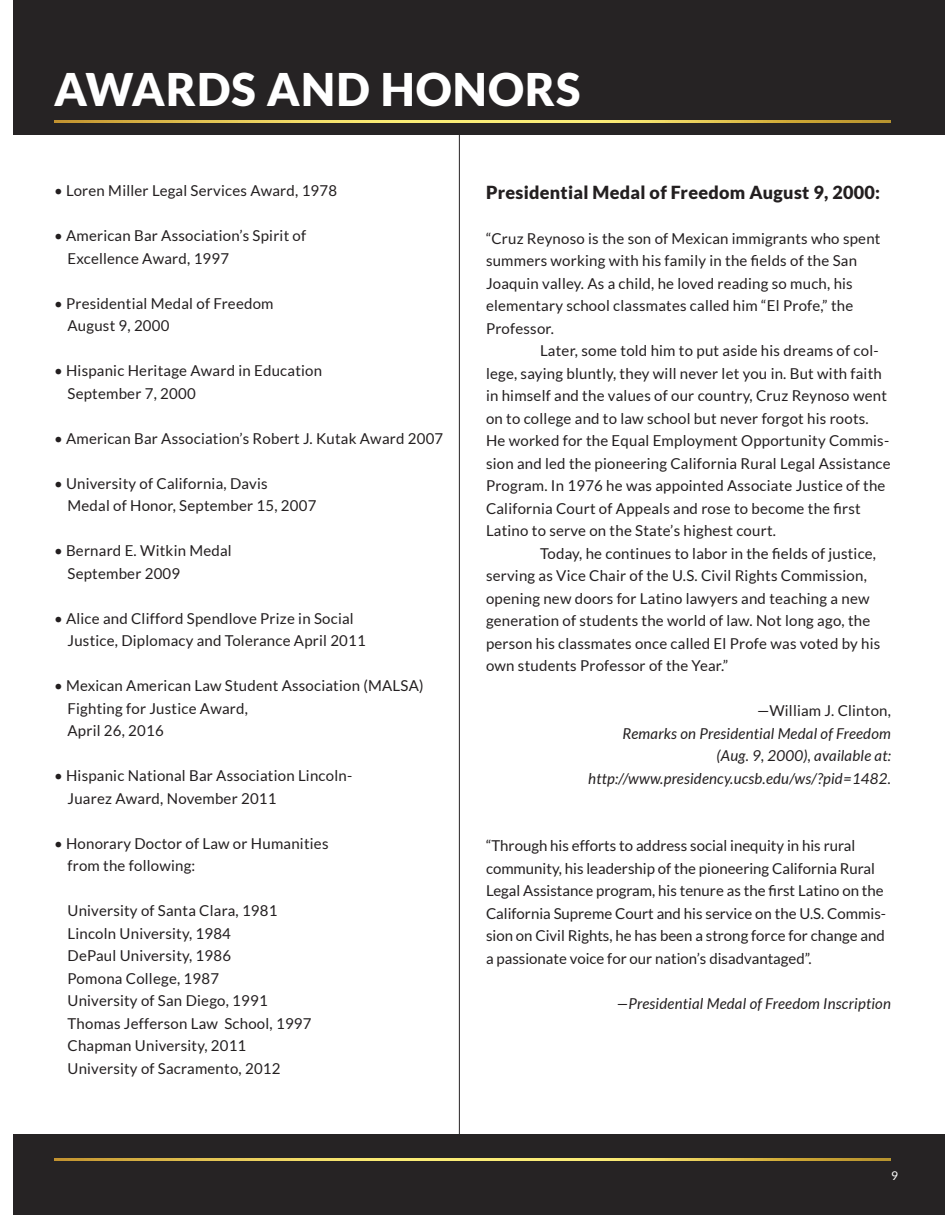
<style>
.page{position:relative;width:945px;height:1215px;background:#fff}
.page>*{position:absolute;margin:0;border:0;box-sizing:border-box;transform-origin:0 0}
.Section_Title{font:900 45px "Lato";letter-spacing:.025em;color:#fff}
.Awards_Titles{font:900 18px "Lato";letter-spacing:.015em;color:#231f20}
.Timeline_Copy{font:15px/22.5px "Lato";letter-spacing:.015em;color:#231f20}
.Timeline_Copy-2{font:italic 15px/22.5px "Lato";letter-spacing:.015em;color:#231f20;text-align:right}
.Timeline_Copy-3{font:12px "Lato";color:#fff}
</style>
<div class="page">
<div style="left:14px;top:1134px;width:931px;height:81px;background:#262324"></div>
<div style="left:14px;top:0;width:931px;height:135px;background:#262324"></div>
<hr style="left:459px;top:122px;width:1px;height:1039px;background:#262324">
<hr style="left:54px;top:120px;width:837px;height:3px;background:#fff">
<hr style="left:54px;top:1158px;width:837px;height:3px;background:#fff">
<p class="Section_Title" style="left:54px;top:63px;width:528px">AWARDS AND HONORS</p>
<p class="Timeline_Copy" style="left:54px;top:179px;width:285px">• Loren Miller Legal Services Award, 1978</p>
<p class="Timeline_Copy" style="left:68px;top:224px;width:240px;text-indent:-14px">• American Bar Association’s Spirit of<br>Excellence Award, 1997</p>
<p class="Timeline_Copy" style="left:68px;top:292px;width:208px;text-indent:-14px">• Presidential Medal of Freedom<br>August 9, 2000</p>
<p class="Timeline_Copy" style="left:68px;top:359px;width:256px;text-indent:-14px">• Hispanic Heritage Award in Education<br>September 7, 2000</p>
<p class="Timeline_Copy" style="left:54px;top:427px;width:391px">• American Bar Association’s Robert J. Kutak Award 2007</p>
<p class="Timeline_Copy" style="left:68px;top:472px;width:250px;text-indent:-14px">• University of California, Davis<br>Medal of Honor, September 15, 2007</p>
<p class="Timeline_Copy" style="left:68px;top:539px;width:166px;text-indent:-14px">• Bernard E. Witkin Medal<br>September 2009</p>
<p class="Timeline_Copy" style="left:68px;top:607px;width:300px;text-indent:-14px">• Alice and Clifford Spendlove Prize in Social<br>Justice, Diplomacy and Tolerance April 2011</p>
<p class="Timeline_Copy" style="left:68px;top:674px;width:358px;text-indent:-14px">• Mexican American Law Student Association (MALSA)<br>Fighting for Justice Award,<br>April 26, 2016</p>
<p class="Timeline_Copy" style="left:68px;top:764px;width:286px;text-indent:-14px">• Hispanic National Bar Association Lincoln-<br>Juarez Award, November 2011</p>
<p class="Timeline_Copy" style="left:68px;top:832px;width:263px;text-indent:-14px">• Honorary Doctor of Law or Humanities from the following:</p>
<p class="Timeline_Copy" style="left:68px;top:899px;width:212px">University of Santa Clara, 1981</p>
<p class="Timeline_Copy" style="left:68px;top:922px;width:165px">Lincoln University, 1984</p>
<p class="Timeline_Copy" style="left:68px;top:944px;width:165px">DePaul University, 1986</p>
<p class="Timeline_Copy" style="left:68px;top:967px;width:153px">Pomona College, 1987</p>
<p class="Timeline_Copy" style="left:68px;top:989px;width:202px">University of San Diego, 1991</p>
<p class="Timeline_Copy" style="left:68px;top:1012px;width:246px">Thomas Jefferson Law School, 1997</p>
<p class="Timeline_Copy" style="left:68px;top:1034px;width:180px">Chapman University, 2011</p>
<p class="Timeline_Copy" style="left:68px;top:1057px;width:215px">University of Sacramento, 2012</p>
<p class="Awards_Titles" style="left:486px;top:181px;width:396px">Presidential Medal of Freedom August 9, 2000:</p>
<p class="Timeline_Copy" style="left:486px;top:227px;width:396px">“Cruz Reynoso is the son of Mexican immigrants who spent summers working with his family in the fields of the San Joaquin valley. As a child, he loved reading so much, his elementary school classmates called him “El Profe,” the Professor.</p>
<p class="Timeline_Copy" style="left:486px;top:339px;width:406px;text-indent:54px">Later, some told him to put aside his dreams of col&shy;lege, saying bluntly, they will never let you in. But with faith in himself and the values of our country, Cruz Reynoso went on to college and to law school but never forgot his roots.<br>He worked for the Equal Employment Opportunity Commis&shy;sion and led the pioneering California Rural Legal Assistance Program. In 1976 he was appointed Associate Justice of the California Court of Appeals and rose to become the first Latino to serve on the State’s highest court.</p>
<p class="Timeline_Copy" style="left:486px;top:542px;width:396px;text-indent:54px">Today, he continues to labor in the fields of justice, serving as Vice Chair of the U.S. Civil Rights Commission, opening new doors for Latino lawyers and teaching a new generation of students the world of law. Not long ago, the person his classmates once called El Profe was voted by his own students Professor of the Year.”</p>
<p class="Timeline_Copy" style="left:757px;top:699px;width:135px">—William J. Clinton,</p>
<p class="Timeline_Copy-2" style="left:588px;top:722px;width:304px">Remarks on Presidential Medal of Freedom (Aug. 9, 2000), available at: http://www.presidency.ucsb.edu/ws/?pid=1482.</p>
<p class="Timeline_Copy" style="left:486px;top:834px;width:402px">“Through his efforts to address social inequity in his rural community, his leadership of the pioneering California Rural Legal Assistance program, his tenure as the first Latino on the California Supreme Court and his service on the U.S. Commis&shy;sion on Civil Rights, he has been a strong force for change and a passionate voice for our nation’s disadvantaged”.</p>
<p class="Timeline_Copy-2" style="left:617px;top:992px;width:275px">—Presidential Medal of Freedom Inscription</p>
<p class="Timeline_Copy-3" style="left:891px;top:1169px;width:8px">9</p>
</div>
